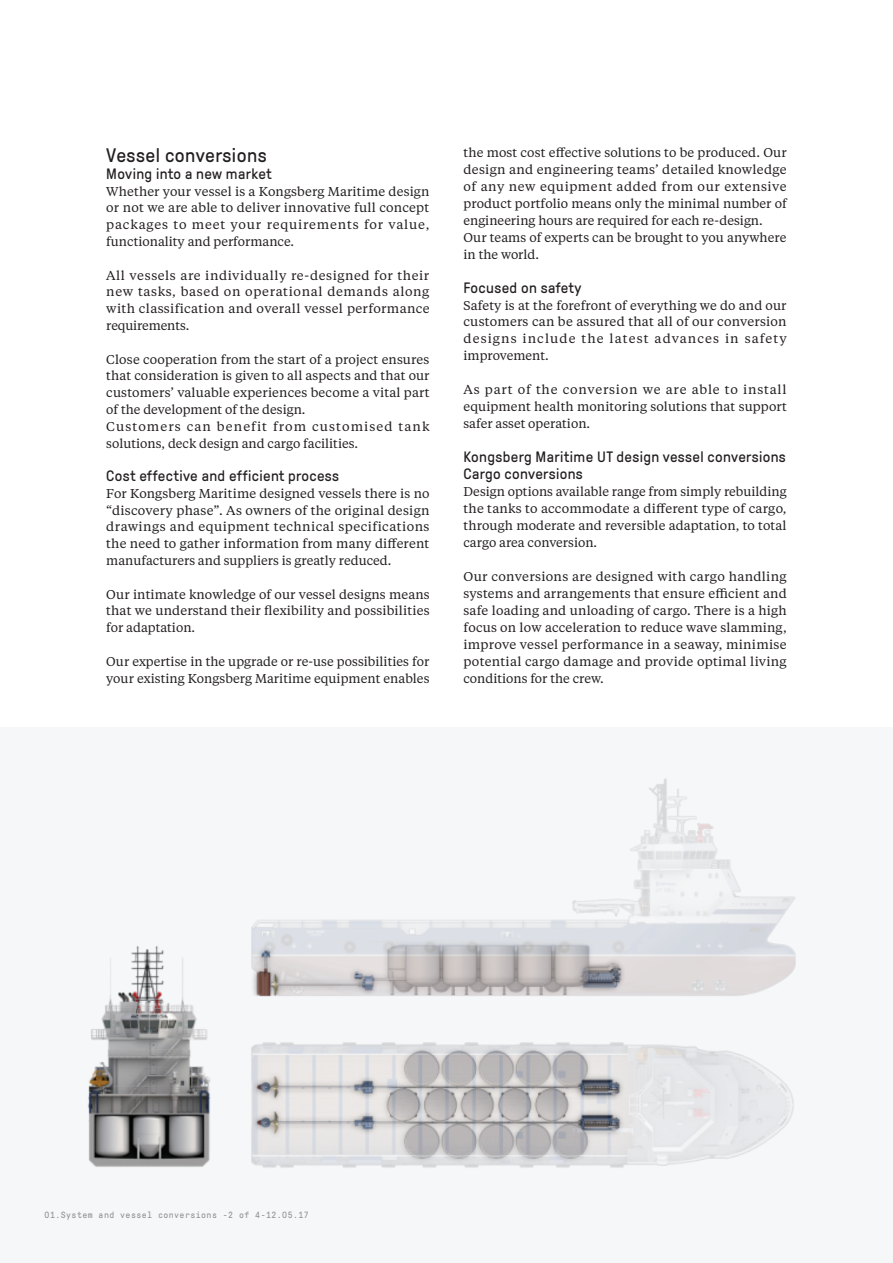
<style>
.page{position:relative;width:893px;height:1263px;background:#fff}
.page>*{position:absolute;margin:0;border:0;box-sizing:border-box;transform-origin:0 0}
.t1{font:19.5px "GT Pressura";letter-spacing:.025em;color:#231f20}
.t2{font:15px/17px "GT Pressura";letter-spacing:.025em;color:#231f20}
.t3{font:12.75px/17px "Tiempos Text";letter-spacing:.005em;color:#231f20;text-align:justify}
.t4{font:9px "GT Pressura Mono";letter-spacing:.05em;color:#939598}
</style>
<div class="page">
<div style="left:0;top:727px;width:893px;height:536px;background:#f6f7f9"></div>
<img style="left:88px;top:778px;width:708px;height:390px">
<h1 class="t1" style="left:106px;top:145px;width:162px">Vessel conversions</h1>
<p class="t2" style="left:106px;top:165px;width:167px">Moving into a new market</p>
<p class="t3" style="left:106px;top:182px;width:325px">Whether your vessel is a Kongsberg Maritime design or not we are able to deliver innovative full concept packages to meet your requirements for value, functionality and performance.</p>
<p class="t3" style="left:106px;top:266px;width:325px">All vessels are individually re-designed for their new tasks, based on operational demands along with classification and overall vessel performance requirements.</p>
<p class="t3" style="left:106px;top:350px;width:325px;text-align:left">Close cooperation from the start of a project ensures that consideration is given to all aspects and that our customers’ valuable experiences become a vital part of the development of the design.<br>Customers can benefit from customised tank solutions, deck design and cargo facilities.</p>
<p class="t2" style="left:106px;top:468px;width:234px">Cost effective and efficient process</p>
<p class="t3" style="left:106px;top:484px;width:325px">For Kongsberg Maritime designed vessels there is no “discovery phase”. As owners of the original design drawings and equipment technical specifications the need to gather information from many different manufacturers and suppliers is greatly reduced.</p>
<p class="t3" style="left:106px;top:585px;width:325px">Our intimate knowledge of our vessel designs means that we understand their flexibility and possibilities for adaptation.</p>
<p class="t3" style="left:106px;top:652px;width:325px">Our expertise in the upgrade or re-use possibilities for your existing Kongsberg Maritime equipment enables</p>
<p class="t3" style="left:463px;top:143px;width:325px;text-align:left">the most cost effective solutions to be produced. Our design and engineering teams’ detailed knowledge of any new equipment added from our extensive product portfolio means only the minimal number of engineering hours are required for each re-design.<br>Our teams of experts can be brought to you anywhere in the world.</p>
<p class="t2" style="left:463px;top:279px;width:120px">Focused on safety</p>
<p class="t3" style="left:463px;top:296px;width:325px">Safety is at the forefront of everything we do and our customers can be assured that all of our conversion designs include the latest advances in safety improvement.</p>
<p class="t3" style="left:463px;top:381px;width:325px">As part of the conversion we are able to install equipment health monitoring solutions that support safer asset operation.</p>
<p class="t2" style="left:463px;top:449px;width:324px">Kongsberg Maritime UT design vessel conversions<br>Cargo conversions</p>
<p class="t3" style="left:463px;top:482px;width:325px">Design options available range from simply rebuilding the tanks to accommodate a different type of cargo, through moderate and reversible adaptation, to total cargo area conversion.</p>
<p class="t3" style="left:463px;top:567px;width:325px">Our conversions are designed with cargo handling systems and arrangements that ensure efficient and safe loading and unloading of cargo. There is a high focus on low acceleration to reduce wave slamming, improve vessel performance in a seaway, minimise potential cargo damage and provide optimal living conditions for the crew.</p>
<p class="t4" style="left:45px;top:1210px;width:266px">01.System and vessel conversions -2 of 4-12.05.17</p>
</div>
